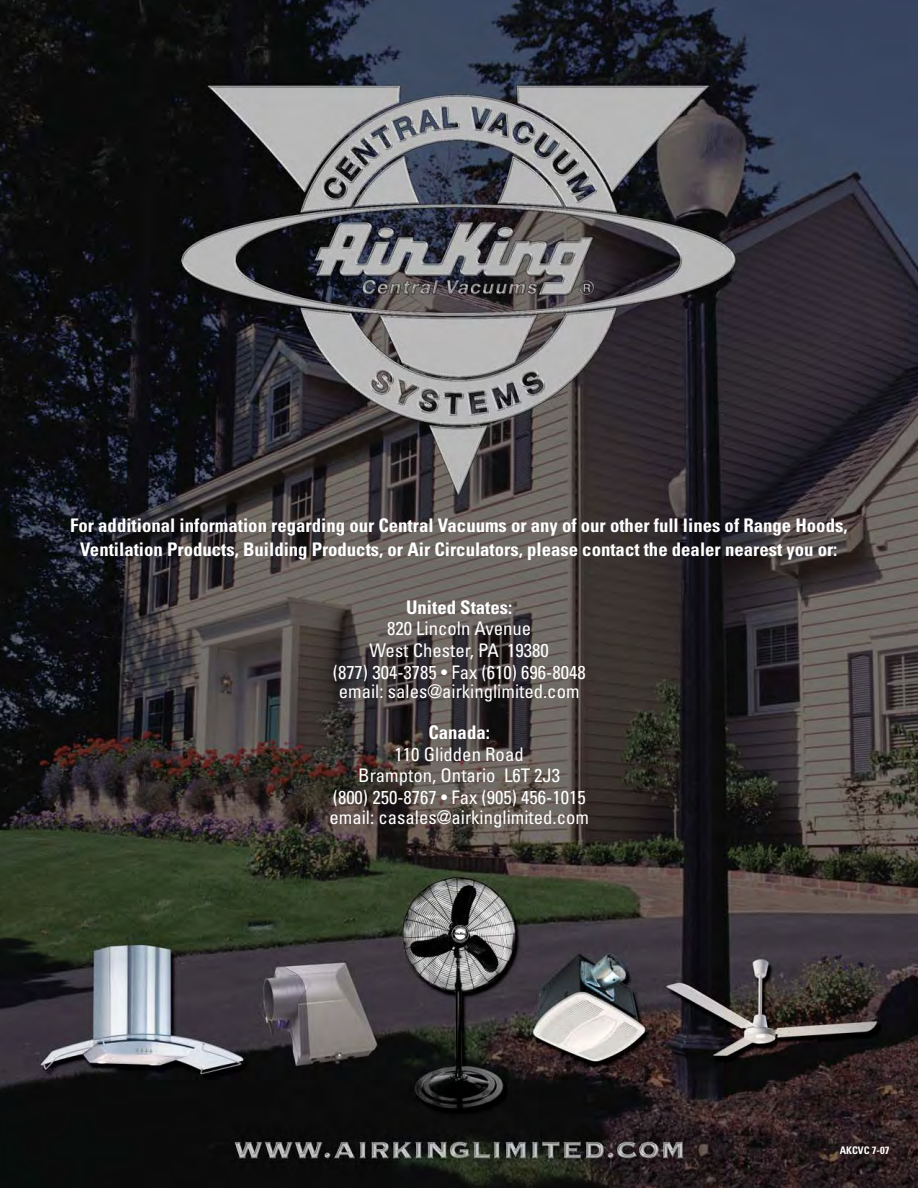
<style>
.page{position:relative;width:918px;height:1188px;background:#fff}
.page>*{position:absolute;margin:0;border:0;box-sizing:border-box;transform-origin:0 0}
.t1{font:700 condensed 18.75px/24.2px "Univers";color:#fff;text-align:center}
.t2{font:condensed 18.75px/21.6px "Univers";color:#fff;text-align:center}
.t3{font:700 condensed 10.5px "Univers";color:#fff}
</style>
<div class="page">
<img style="left:0;top:0;width:918px;height:1188px">
<p class="t1" style="left:70px;top:515px;width:779px">For additional information regarding our Central Vacuums or any of our other full lines of Range Hoods,<br>Ventilation Products, Building Products, or Air Circulators, please contact the dealer nearest you or:</p>
<p class="t1" style="left:406px;top:597px;width:108px">United States:</p>
<p class="t2" style="left:333px;top:619px;width:254px">820 Lincoln Avenue<br>West Chester, PA 19380<br>(877) 304-3785 • Fax (610) 696-8048</p>
<p class="t2" style="left:339px;top:682px;width:242px">email: sales@airkinglimited.com</p>
<p class="t1" style="left:428px;top:722px;width:63px">Canada:</p>
<p class="t2" style="left:333px;top:745px;width:254px">110 Glidden Road<br>Brampton, Ontario L6T 2J3<br>(800) 250-8767 • Fax (905) 456-1015</p>
<p class="t2" style="left:329px;top:808px;width:261px">email: casales@airkinglimited.com</p>
<p class="t3" style="left:840px;top:1146px;width:51px">AKCVC 7-07</p>
</div>
